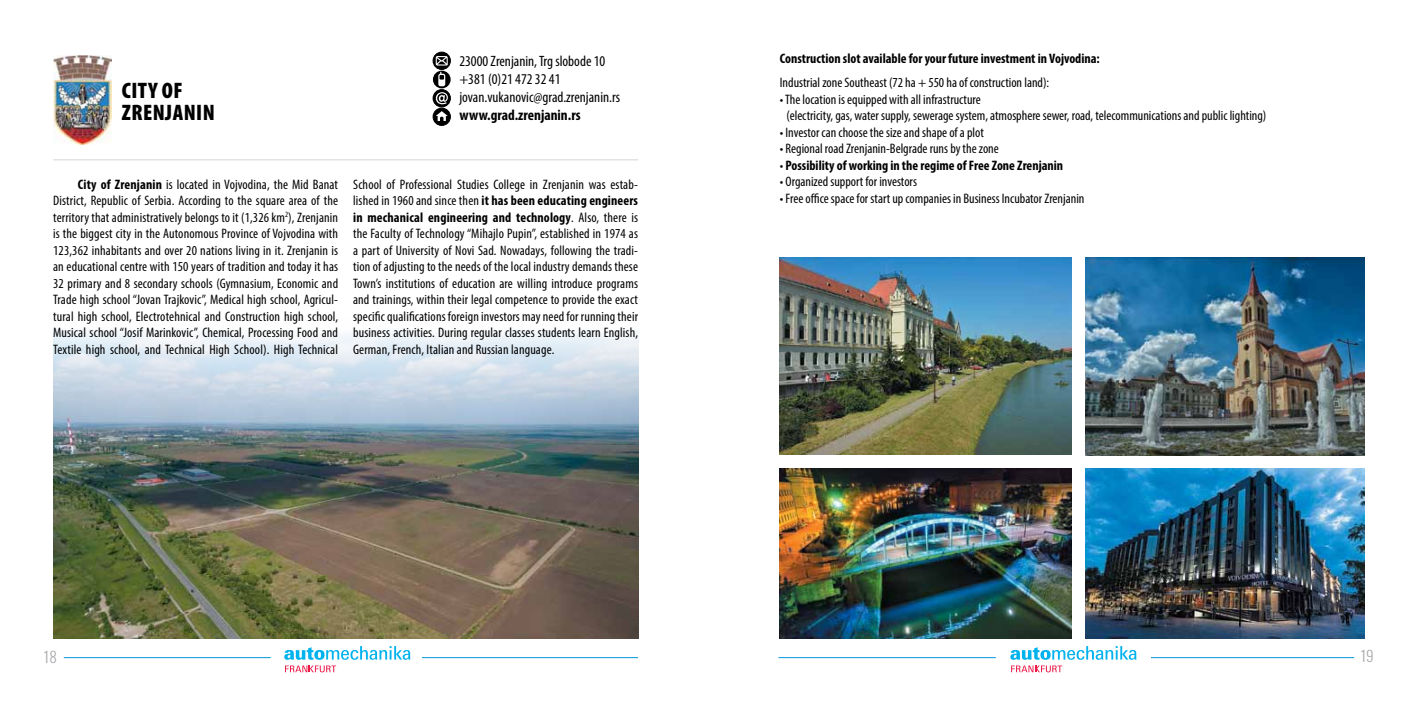
<style>
.page{position:relative;width:1418px;height:709px;background:#fff}
.page>*{position:absolute;margin:0;border:0;box-sizing:border-box;transform-origin:0 0}
.t1{font:900 condensed 22.5px/22.5px "Myriad Pro";letter-spacing:.02em;color:#000}
.t2{font:condensed 15px/18px "Myriad Pro";color:#000}
.t3{font:700 condensed 15px "Myriad Pro";color:#000}
.t4{font:300 15px "Oswald";color:#a7a9ac}
.t5{font:condensed 13.75px/16.5px "Myriad Pro";color:#000;text-align:justify}
.t6{font:700 condensed 13.75px "Myriad Pro";color:#000}
.s1{font-weight:700}
.s2{font-weight:400}
</style>
<div class="page">
<img style="left:53px;top:331px;width:585px;height:307px">
<img style="left:53px;top:55px;width:58px;height:89px">
<img style="left:780px;top:258px;width:291px;height:197px">
<img style="left:780px;top:468px;width:291px;height:170px">
<img style="left:1085px;top:468px;width:279px;height:170px">
<img style="left:1085px;top:258px;width:279px;height:197px">
<svg style="left:433px;top:90px;width:17px;height:17px"></svg>
<div style="left:433px;top:90px;width:17px;height:17px;border:1px solid #000;border-radius:50%"></div>
<div style="left:433px;top:108px;width:17px;height:17px;background:#000;border-radius:50%"></div>
<div style="left:433px;top:108px;width:17px;height:17px;border:1px solid #000;border-radius:50%"></div>
<svg style="left:436px;top:111px;width:12px;height:10px"></svg>
<div style="left:433px;top:52px;width:17px;height:17px;background:#000;border-radius:50%"></div>
<div style="left:433px;top:52px;width:17px;height:17px;border:1px solid #000;border-radius:50%"></div>
<svg style="left:433px;top:56px;width:17px;height:48px"></svg>
<hr style="left:64px;top:657px;width:207px;height:1px;background:#0095da">
<hr style="left:422px;top:657px;width:216px;height:1px;background:#0095da">
<svg style="left:284px;top:646px;width:126px;height:26px"></svg>
<hr style="left:1150px;top:657px;width:204px;height:1px;background:#0095da">
<hr style="left:778px;top:657px;width:217px;height:1px;background:#0095da">
<svg style="left:1010px;top:646px;width:126px;height:26px"></svg>
<hr style="left:53px;top:159px;width:585px;height:1px;background:#6d6e71">
<h1 class="t1" style="left:122px;top:79px;width:94px">CITY OF<br>ZRENJANIN</h1>
<p class="t2" style="left:459px;top:52px;width:162px">23000 Zrenjanin, Trg slobode 10 +381 (0)21 472 32 41 jovan.vukanovic@grad.zrenjanin.rs</p>
<p class="t3" style="left:459px;top:105px;width:123px">www.grad.zrenjanin.rs</p>
<p class="t5" style="left:53px;top:176px;width:286px;text-indent:25px"><span class="s1">City of Zrenjanin</span> is located in Vojvodina, the Mid Banat District, Republic of Serbia. According to the square area of the territory that administratively belongs to it (1,326 km<sup>2</sup>), Zrenjanin is the biggest city in the Autonomous Province of Vojvodina with 123,362 inhabitants and over 20 nations living in it. Zrenjanin is an educational centre with 150 years of tradition and today it has 32 primary and 8 secondary schools (Gymnasium, Economic and Trade high school “Jovan Trajkovic”, Medical high school, Agricul&shy;tural high school, Electrotehnical and Construction high school, Musical school “Josif Marinkovic”, Chemical, Processing Food and Textile high school, and Technical High School). High Technical</p>
<p class="t5" style="left:353px;top:176px;width:286px">School of Professional Studies College in Zrenjanin was estab&shy;lished in 1960 and since then <span class="s1">it has been educating engineers in mechanical engineering and technology</span>. Also, there is the Faculty of Technology “Mihajlo Pupin”, established in 1974 as a part of University of Novi Sad. Nowadays, following the tradi&shy;tion of adjusting to the needs of the local industry demands these Town’s institutions of education are willing introduce programs and trainings, within their legal competence to provide the exact specific qualifications foreign investors may need for running their business activities. During regular classes students learn English, German, French, Italian and Russian language.</p>
<p class="t6" style="left:780px;top:50px;width:321px">Construction slot available for your future investment in Vojvodina:</p>
<p class="t5" style="left:780px;top:74px;width:271px">Industrial zone Southeast (72 ha + 550 ha of construction land):</p>
<p class="t5" style="left:786px;top:91px;width:481px;text-indent:-6px">• The location is equipped with all infrastructure<br>(electricity, gas, water supply, sewerage system, atmosphere sewer, road, telecommunications and public lighting)</p>
<p class="t5" style="left:780px;top:124px;width:205px">• Investor can choose the size and shape of a plot</p>
<p class="t5" style="left:780px;top:140px;width:220px">• Regional road Zrenjanin-Belgrade runs by the zone</p>
<p class="t6" style="left:780px;top:157px;width:285px"><span class="s2">•</span> Possibility of working in the regime of Free Zone Zrenjanin</p>
<p class="t5" style="left:780px;top:173px;width:139px">• Organized support for investors</p>
<p class="t5" style="left:780px;top:190px;width:306px">• Free office space for start up companies in Business Incubator Zrenjanin</p>
<p class="t4" style="left:44px;top:644px;width:14px">18</p>
<p class="t4" style="left:1360px;top:642px;width:15px">19</p>
</div>
